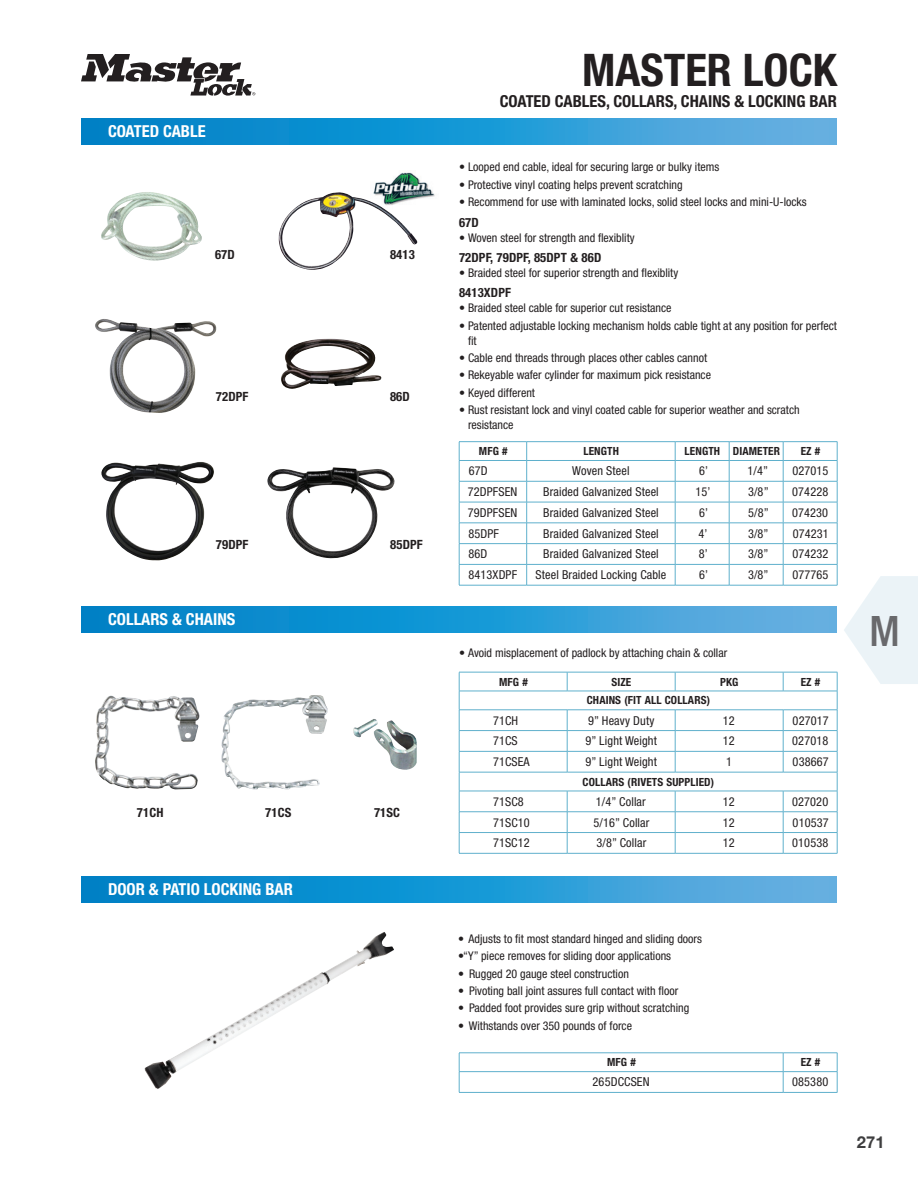
<style>
.page{position:relative;width:918px;height:1188px;background:#fff}
.page>*{position:absolute;margin:0;border:0;box-sizing:border-box;transform-origin:0 0}
.t1{font:700 condensed 45px "Helvetica Neue LT Std";color:#231f20}
.t2{font:500 condensed 42px "Helvetica Neue LT Std";color:#69696c}
.t3{font:700 condensed 16.5px "Helvetica Neue LT Std";color:#fff}
.t4{font:700 condensed 16.5px "Helvetica Neue LT Std";color:#231f20}
.t5{font:700 16.5px "Helvetica Neue LT Std";color:#3e3e3f}
.t6{font:700 condensed 12.75px "Helvetica Neue LT Std";letter-spacing:.01em;color:#231f20}
.t7{font:condensed 12.3px "Helvetica Neue LT Std";letter-spacing:.01em;color:#231f20}
.t8{font:condensed 12px/15px "Helvetica Neue LT Std";color:#231f20}
.t9{font:700 condensed 11.25px "Helvetica Neue LT Std";letter-spacing:.01em;color:#231f20}
</style>
<div class="page">
<svg style="left:81px;top:54px;width:174px;height:42px"></svg>
<img style="left:144px;top:1053px;width:64px;height:36px">
<hr style="left:459px;top:1053px;width:324px;height:1px;background:#5fb0cc">
<hr style="left:783px;top:1053px;width:54px;height:1px;background:#5fb0cc">
<hr style="left:459px;top:1071px;width:324px;height:1px;background:#5fb0cc">
<svg style="left:459px;top:1053px;width:1px;height:39px"></svg>
<hr style="left:783px;top:1071px;width:54px;height:1px;background:#5fb0cc">
<svg style="left:783px;top:1053px;width:1px;height:39px"></svg>
<svg style="left:837px;top:1053px;width:1px;height:39px"></svg>
<hr style="left:459px;top:1092px;width:324px;height:1px;background:#5fb0cc">
<hr style="left:783px;top:1092px;width:54px;height:1px;background:#5fb0cc">
<svg style="left:81px;top:119px;width:756px;height:16px;background:#2598d4"></svg>
<img style="left:81px;top:135px;width:837px;height:918px">
<h1 class="t1" style="left:582px;top:43px;width:185px">MASTER LOCK</h1>
<h3 class="t4" style="left:500px;top:91px;width:338px">COATED CABLES, COLLARS, CHAINS &amp; LOCKING BAR</h3>
<h3 class="t3" style="left:108px;top:121px;width:99px">COATED CABLE</h3>
<p class="t6" style="left:215px;top:247px;width:20px">67D</p>
<p class="t6" style="left:216px;top:388px;width:20px">72DPF</p>
<p class="t6" style="left:390px;top:247px;width:26px">8413</p>
<p class="t6" style="left:390px;top:388px;width:20px">86D</p>
<p class="t8" style="left:459px;top:160px;width:262px">• Looped end cable, ideal for securing large or bulky items</p>
<p class="t8" style="left:459px;top:177px;width:225px">• Protective vinyl coating helps prevent scratching</p>
<p class="t8" style="left:459px;top:194px;width:349px">• Recommend for use with laminated locks, solid steel locks and mini-U-locks</p>
<p class="t6" style="left:459px;top:214px;width:20px">67D</p>
<p class="t8" style="left:459px;top:230px;width:177px">• Woven steel for strength and flexiblity</p>
<p class="t6" style="left:459px;top:250px;width:143px">72DPF, 79DPF, 85DPT &amp; 86D</p>
<p class="t8" style="left:459px;top:265px;width:221px">• Braided steel for superior strength and flexiblity</p>
<p class="t6" style="left:459px;top:285px;width:33px">8413XDPF</p>
<p class="t8" style="left:459px;top:301px;width:214px">• Braided steel cable for superior cut resistance</p>
<p class="t8" style="left:468px;top:318px;width:370px;text-indent:-9px">• Patented adjustable locking mechanism holds cable tight at any position for perfect fit</p>
<p class="t8" style="left:459px;top:350px;width:250px">• Cable end threads through places other cables cannot</p>
<p class="t8" style="left:459px;top:368px;width:254px">• Rekeyable wafer cylinder for maximum pick resistance</p>
<p class="t8" style="left:459px;top:385px;width:78px">• Keyed different</p>
<p class="t8" style="left:468px;top:402px;width:333px;text-indent:-9px">• Rust resistant lock and vinyl coated cable for superior weather and scratch resistance</p>
<p class="t6" style="left:216px;top:537px;width:20px">79DPF</p>
<p class="t6" style="left:390px;top:537px;width:20px">85DPF</p>
<p class="t9" style="left:479px;top:444px;width:30px">MFG #</p>
<p class="t9" style="left:583px;top:444px;width:31px">LENGTH</p>
<p class="t9" style="left:685px;top:444px;width:31px">LENGTH</p>
<p class="t9" style="left:733px;top:444px;width:48px">DIAMETER</p>
<p class="t9" style="left:801px;top:444px;width:21px">EZ #</p>
<p class="t7" style="left:469px;top:464px;width:20px">67D</p>
<p class="t7" style="left:572px;top:464px;width:59px">Woven Steel</p>
<p class="t7" style="left:699px;top:464px;width:10px">6’</p>
<p class="t7" style="left:748px;top:464px;width:22px">1/4”</p>
<p class="t7" style="left:792px;top:464px;width:38px">027015</p>
<p class="t7" style="left:468px;top:485px;width:51px">72DPFSEN</p>
<p class="t7" style="left:543px;top:485px;width:117px">Braided Galvanized Steel</p>
<p class="t7" style="left:695px;top:485px;width:17px">15’</p>
<p class="t7" style="left:748px;top:485px;width:22px">3/8”</p>
<p class="t7" style="left:792px;top:485px;width:38px">074228</p>
<p class="t7" style="left:468px;top:505px;width:51px">79DPFSEN</p>
<p class="t7" style="left:543px;top:505px;width:117px">Braided Galvanized Steel</p>
<p class="t7" style="left:699px;top:505px;width:10px">6’</p>
<p class="t7" style="left:748px;top:505px;width:22px">5/8”</p>
<p class="t7" style="left:792px;top:505px;width:38px">074230</p>
<p class="t7" style="left:469px;top:526px;width:32px">85DPF</p>
<p class="t7" style="left:543px;top:526px;width:117px">Braided Galvanized Steel</p>
<p class="t7" style="left:699px;top:526px;width:10px">4’</p>
<p class="t7" style="left:748px;top:526px;width:22px">3/8”</p>
<p class="t7" style="left:793px;top:526px;width:38px">074231</p>
<p class="t7" style="left:469px;top:547px;width:20px">86D</p>
<p class="t7" style="left:543px;top:547px;width:117px">Braided Galvanized Steel</p>
<p class="t7" style="left:699px;top:547px;width:10px">8’</p>
<p class="t7" style="left:748px;top:547px;width:22px">3/8”</p>
<p class="t7" style="left:792px;top:547px;width:38px">074232</p>
<p class="t7" style="left:469px;top:568px;width:50px">8413XDPF</p>
<p class="t7" style="left:536px;top:568px;width:132px">Steel Braided Locking Cable</p>
<p class="t7" style="left:699px;top:568px;width:10px">6’</p>
<p class="t7" style="left:748px;top:568px;width:22px">3/8”</p>
<p class="t7" style="left:792px;top:568px;width:38px">077765</p>
<h3 class="t3" style="left:108px;top:609px;width:128px">COLLARS &amp; CHAINS</h3>
<h2 class="t2" style="left:870px;top:606px;width:32px">M</h2>
<p class="t8" style="left:459px;top:645px;width:270px">• Avoid misplacement of padlock by attaching chain &amp; collar</p>
<p class="t6" style="left:137px;top:805px;width:27px">71CH</p>
<p class="t6" style="left:265px;top:805px;width:27px">71CS</p>
<p class="t6" style="left:374px;top:805px;width:27px">71SC</p>
<p class="t9" style="left:499px;top:675px;width:30px">MFG #</p>
<p class="t9" style="left:611px;top:675px;width:21px">SIZE</p>
<p class="t9" style="left:720px;top:675px;width:20px">PKG</p>
<p class="t9" style="left:801px;top:675px;width:21px">EZ #</p>
<p class="t9" style="left:587px;top:694px;width:125px">CHAINS (FIT ALL COLLARS)</p>
<p class="t7" style="left:493px;top:713px;width:27px">71CH</p>
<p class="t7" style="left:588px;top:713px;width:68px">9” Heavy Duty</p>
<p class="t7" style="left:723px;top:713px;width:13px">12</p>
<p class="t7" style="left:793px;top:713px;width:38px">027017</p>
<p class="t7" style="left:493px;top:734px;width:26px">71CS</p>
<p class="t7" style="left:586px;top:734px;width:73px">9” Light Weight</p>
<p class="t7" style="left:723px;top:734px;width:13px">12</p>
<p class="t7" style="left:792px;top:734px;width:38px">027018</p>
<p class="t7" style="left:493px;top:755px;width:38px">71CSEA</p>
<p class="t7" style="left:586px;top:755px;width:73px">9” Light Weight</p>
<p class="t7" style="left:726px;top:755px;width:7px">1</p>
<p class="t7" style="left:793px;top:755px;width:38px">038667</p>
<p class="t9" style="left:583px;top:775px;width:133px">COLLARS (RIVETS SUPPLIED)</p>
<p class="t7" style="left:493px;top:794px;width:32px">71SC8</p>
<p class="t7" style="left:596px;top:794px;width:51px">1/4” Collar</p>
<p class="t7" style="left:723px;top:794px;width:13px">12</p>
<p class="t7" style="left:792px;top:794px;width:38px">027020</p>
<p class="t7" style="left:493px;top:815px;width:38px">71SC10</p>
<p class="t7" style="left:594px;top:815px;width:57px">5/16” Collar</p>
<p class="t7" style="left:723px;top:815px;width:13px">12</p>
<p class="t7" style="left:793px;top:815px;width:38px">010537</p>
<p class="t7" style="left:493px;top:836px;width:38px">71SC12</p>
<p class="t7" style="left:596px;top:836px;width:51px">3/8” Collar</p>
<p class="t7" style="left:723px;top:836px;width:13px">12</p>
<p class="t7" style="left:792px;top:836px;width:38px">010538</p>
<h3 class="t3" style="left:108px;top:879px;width:185px">DOOR &amp; PATIO LOCKING BAR</h3>
<p class="t8" style="left:458px;top:931px;width:245px">• Adjusts to fit most standard hinged and sliding doors</p>
<p class="t8" style="left:458px;top:948px;width:214px">• “Y” piece removes for sliding door applications</p>
<p class="t8" style="left:458px;top:966px;width:172px">• Rugged 20 gauge steel construction</p>
<p class="t8" style="left:458px;top:983px;width:222px">• Pivoting ball joint assures full contact with floor</p>
<p class="t8" style="left:458px;top:1000px;width:233px">• Padded foot provides sure grip without scratching</p>
<p class="t8" style="left:458px;top:1018px;width:175px">• Withstands over 350 pounds of force</p>
<p class="t9" style="left:607px;top:1055px;width:30px">MFG #</p>
<p class="t9" style="left:801px;top:1055px;width:21px">EZ #</p>
<p class="t7" style="left:593px;top:1075px;width:58px">265DCCSEN</p>
<p class="t7" style="left:792px;top:1075px;width:38px">085380</p>
<h3 class="t5" style="left:857px;top:1132px;width:29px">271</h3>
</div>
